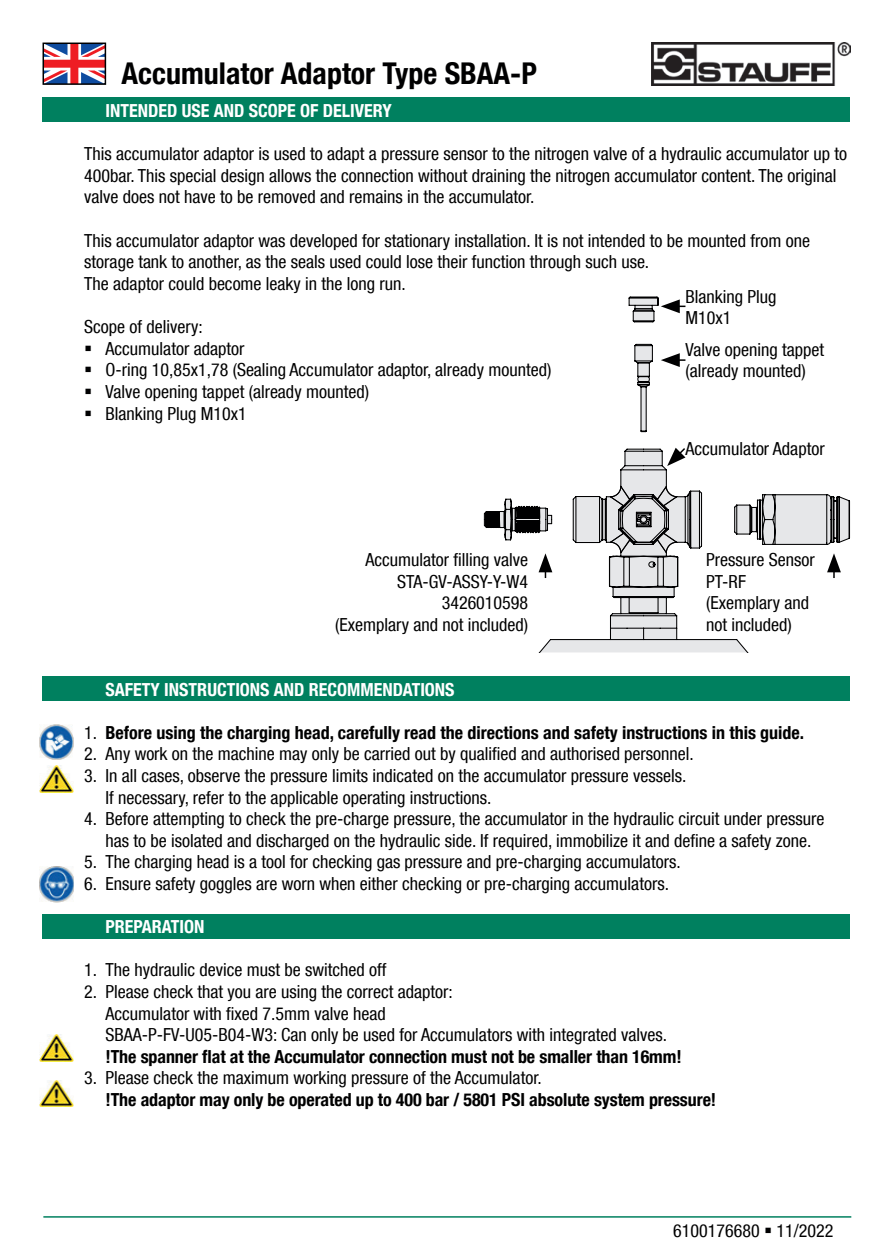
<style>
.page{position:relative;width:893px;height:1259px;background:#fff}
.page>*{position:absolute;margin:0;border:0;box-sizing:border-box;transform-origin:0 0}
.t1{font:700 condensed 30px "Helvetica Neue LT Com";color:#000001}
.t2{font:condensed 18px/21.6px "Helvetica Neue LT Com";color:#000001}
.t3{font:700 condensed 18px "Helvetica Neue LT Com";letter-spacing:-.005em;color:#000001}
.t4{font:700 condensed 18px "Helvetica Neue LT Com";color:#fff}
.s1{font-weight:400}
</style>
<div class="page">
<div style="left:43px;top:676px;width:807px;height:24px;background:#00805f"></div>
<div style="left:43px;top:914px;width:807px;height:25px;background:#00805f"></div>
<img style="left:651px;top:43px;width:199px;height:42px">
<hr style="left:43px;top:1216px;width:808px;height:1px;background:#00805f">
<img style="left:40px;top:724px;width:34px;height:35px">
<img style="left:40px;top:867px;width:34px;height:35px">
<img style="left:40px;top:1035px;width:34px;height:26px">
<img style="left:40px;top:765px;width:34px;height:27px">
<img style="left:40px;top:1080px;width:34px;height:27px">
<div style="left:43px;top:98px;width:807px;height:24px;background:#00805f"></div>
<svg style="left:483px;top:296px;width:203px;height:232px"></svg>
<svg style="left:629px;top:298px;width:56px;height:24px"></svg>
<svg style="left:661px;top:353px;width:24px;height:14px"></svg>
<svg style="left:499px;top:446px;width:351px;height:206px"></svg>
<svg style="left:46px;top:46px;width:57px;height:36px"></svg>
<div style="left:43px;top:43px;width:63px;height:42px;border:2px solid #000001"></div>
<h1 class="t1" style="left:122px;top:56px;width:417px">Accumulator Adaptor Type SBAA-P</h1>
<p class="t4" style="left:106px;top:100px;width:288px">INTENDED USE AND SCOPE OF DELIVERY</p>
<p class="t2" style="left:84px;top:143px;width:764px">This accumulator adaptor is used to adapt a pressure sensor to the nitrogen valve of a hydraulic accumulator up to<br>400bar. This special design allows the connection without draining the nitrogen accumulator content. The original valve does not have to be removed and remains in the accumulator.</p>
<p class="t2" style="left:84px;top:229px;width:727px">This accumulator adaptor was developed for stationary installation. It is not intended to be mounted from one storage tank to another, as the seals used could lose their function through such use.<br>The adaptor could become leaky in the long run.</p>
<p class="t2" style="left:84px;top:316px;width:120px">Scope of delivery:</p>
<p class="t2" style="left:84px;top:337px;width:162px">▪ Accumulator adaptor</p>
<p class="t2" style="left:84px;top:359px;width:469px">▪ O-ring 10,85x1,78 (Sealing Accumulator adaptor, already mounted)</p>
<p class="t2" style="left:84px;top:380px;width:286px">▪ Valve opening tappet (already mounted)</p>
<p class="t2" style="left:84px;top:402px;width:164px">▪ Blanking Plug M10x1</p>
<p class="t2" style="left:685px;top:285px;width:92px">Blanking Plug<br>M10x1</p>
<p class="t2" style="left:685px;top:338px;width:140px">Valve opening tappet (already mounted)</p>
<p class="t2" style="left:335px;top:549px;width:194px;text-align:right">Accumulator filling valve<br>STA-GV-ASSY-Y-W4<br>3426010598<br>(Exemplary and not included)</p>
<p class="t2" style="left:685px;top:438px;width:141px">Accumulator Adaptor</p>
<p class="t2" style="left:706px;top:549px;width:110px">Pressure Sensor<br>PT-RF (Exemplary and not included)</p>
<p class="t4" style="left:106px;top:678px;width:351px">SAFETY INSTRUCTIONS AND RECOMMENDATIONS</p>
<p class="t3" style="left:84px;top:721px;width:722px"><span class="s1">1.</span> Before using the charging head, carefully read the directions and safety instructions in this guide.</p>
<p class="t2" style="left:84px;top:743px;width:611px">2. Any work on the machine may only be carried out by qualified and authorised personnel.</p>
<p class="t2" style="left:106px;top:764px;width:582px;text-indent:-21px">3. In all cases, observe the pressure limits indicated on the accumulator pressure vessels.<br>If necessary, refer to the applicable operating instructions.</p>
<p class="t2" style="left:84px;top:808px;width:742px;text-align:center">4. Before attempting to check the pre-charge pressure, the accumulator in the hydraulic circuit under pressure has to be isolated and discharged on the hydraulic side. If required, immobilize it and define a safety zone.</p>
<p class="t2" style="left:84px;top:851px;width:598px">5. The charging head is a tool for checking gas pressure and pre-charging accumulators.</p>
<p class="t2" style="left:84px;top:872px;width:586px">6. Ensure safety goggles are worn when either checking or pre-charging accumulators.</p>
<p class="t4" style="left:105px;top:916px;width:101px">PREPARATION</p>
<p class="t2" style="left:84px;top:959px;width:304px">1. The hydraulic device must be switched off</p>
<p class="t2" style="left:106px;top:980px;width:563px;text-indent:-21px">2. Please check that you are using the correct adaptor:<br>Accumulator with fixed 7.5mm valve head<br>SBAA-P-FV-U05-B04-W3: Can only be used for Accumulators with integrated valves.</p>
<p class="t3" style="left:105px;top:1045px;width:578px">!The spanner flat at the Accumulator connection must not be smaller than 16mm!</p>
<p class="t2" style="left:84px;top:1067px;width:459px">3. Please check the maximum working pressure of the Accumulator.</p>
<p class="t3" style="left:105px;top:1089px;width:612px">!The adaptor may only be operated up to 400 bar / 5801 PSI absolute system pressure!</p>
<p class="t2" style="left:673px;top:1219px;width:162px">6100176680 ▪ 11/2022</p>
</div>
